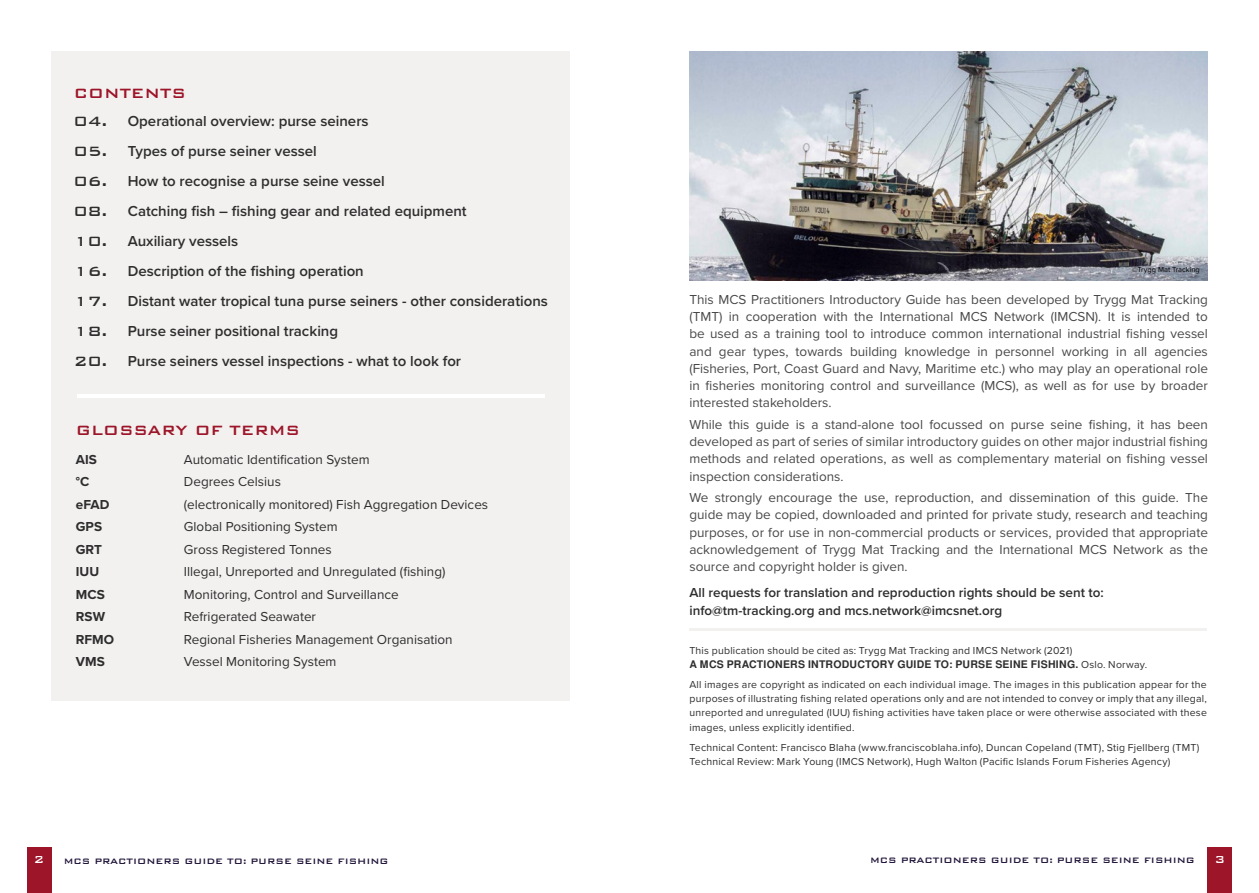
<style>
.page{position:relative;width:1259px;height:893px;background:#fff}
.page>*{position:absolute;margin:0;border:0;box-sizing:border-box;transform-origin:0 0}
.t1{font:500 18px "Bank Gothic BT";color:#9d1529}
.t2{font:600 15px "Proxima Nova";color:#2e2e2e}
.t3{font:13.5px/17.2px "Proxima Nova";color:#484848;text-align:justify}
.t4{font:13.5px "Proxima Nova";color:#2e2d2e}
.t5{font:600 13.5px/17.2px "Proxima Nova";color:#2e2d2e}
.t6{font:700 13.5px "Proxima Nova";color:#2e2d2e}
.t7{font:500 13.5px "Bank Gothic BT";color:#fff}
.t8{font:10.5px/14.1px "Proxima Nova";letter-spacing:.02em;color:#2e2e2e;text-align:justify}
.t9{font:500 10.5px "Bank Gothic BT";color:#21153a}
.t10{font:700 10.5px "Nimbus San L";letter-spacing:.02em;color:#2e2e2e}
.t11{font:7.5px "Proxima Nova";color:#000}
.s1{font-family:"Bank Gothic BT";font-weight:500;font-size:18px}
.s2{font-family:"Proxima Nova";font-weight:400}
</style>
<div class="page">
<hr style="left:689px;top:628px;width:518px;height:3px;background:#f2f1ef">
<div style="left:51px;top:51px;width:519px;height:650px;background:#f2f1ef"></div>
<hr style="left:77px;top:395px;width:468px;height:3px;background:#fff">
<div style="left:1208px;top:847px;width:24px;height:46px;background:#9d1529"></div>
<div style="left:27px;top:847px;width:24px;height:46px;background:#9d1529"></div>
<img style="left:690px;top:52px;width:517px;height:229px">
<h1 class="t1" style="left:74px;top:83px;width:114px">CONTENTS</h1>
<p class="t2" style="left:74px;top:110px;width:296px"><span class="s1">04.</span> Operational overview: purse seiners</p>
<p class="t2" style="left:74px;top:140px;width:245px"><span class="s1">05.</span> Types of purse seiner vessel</p>
<p class="t2" style="left:74px;top:170px;width:312px"><span class="s1">06.</span> How to recognise a purse seine vessel</p>
<p class="t2" style="left:74px;top:200px;width:394px"><span class="s1">08.</span> Catching fish – fishing gear and related equipment</p>
<p class="t2" style="left:74px;top:230px;width:166px"><span class="s1">10.</span> Auxiliary vessels</p>
<p class="t2" style="left:74px;top:260px;width:291px"><span class="s1">16.</span> Description of the fishing operation</p>
<p class="t2" style="left:74px;top:290px;width:475px"><span class="s1">17.</span> Distant water tropical tuna purse seiners - other considerations</p>
<p class="t2" style="left:74px;top:320px;width:266px"><span class="s1">18.</span> Purse seiner positional tracking</p>
<p class="t2" style="left:74px;top:350px;width:389px"><span class="s1">20.</span> Purse seiners vessel inspections - what to look for</p>
<h1 class="t1" style="left:76px;top:420px;width:226px">GLOSSARY OF TERMS</h1>
<p class="t6" style="left:76px;top:449px;width:23px">AIS</p>
<p class="t4" style="left:184px;top:449px;width:187px">Automatic Identification System</p>
<p class="t6" style="left:76px;top:471px;width:15px">°C</p>
<p class="t4" style="left:184px;top:471px;width:99px">Degrees Celsius</p>
<p class="t6" style="left:76px;top:494px;width:35px">eFAD</p>
<p class="t4" style="left:184px;top:494px;width:306px">(electronically monitored) Fish Aggregation Devices</p>
<p class="t6" style="left:76px;top:516px;width:28px">GPS</p>
<p class="t4" style="left:184px;top:516px;width:155px">Global Positioning System</p>
<p class="t6" style="left:76px;top:539px;width:28px">GRT</p>
<p class="t4" style="left:184px;top:539px;width:149px">Gross Registered Tonnes</p>
<p class="t6" style="left:76px;top:561px;width:25px">IUU</p>
<p class="t4" style="left:184px;top:561px;width:263px">Illegal, Unreported and Unregulated (fishing)</p>
<p class="t6" style="left:76px;top:584px;width:30px">MCS</p>
<p class="t4" style="left:184px;top:584px;width:216px">Monitoring, Control and Surveillance</p>
<p class="t6" style="left:76px;top:606px;width:31px">RSW</p>
<p class="t4" style="left:184px;top:606px;width:134px">Refrigerated Seawater</p>
<p class="t6" style="left:76px;top:629px;width:40px">RFMO</p>
<p class="t4" style="left:184px;top:629px;width:270px">Regional Fisheries Management Organisation</p>
<p class="t6" style="left:76px;top:651px;width:30px">VMS</p>
<p class="t4" style="left:184px;top:651px;width:154px">Vessel Monitoring System</p>
<p class="t11" style="left:1131px;top:264px;width:70px">©Trygg Mat Tracking</p>
<p class="t3" style="left:689px;top:290px;width:520px">This MCS Practitioners Introductory Guide has been developed by Trygg Mat Tracking (TMT) in cooperation with the International MCS Network (IMCSN). It is intended to be used as a training tool to introduce common international industrial fishing vessel and gear types, towards building knowledge in personnel working in all agencies (Fisheries, Port, Coast Guard and Navy, Maritime etc.) who may play an operational role in fisheries monitoring control and surveillance (MCS), as well as for use by broader interested stakeholders.</p>
<p class="t3" style="left:689px;top:415px;width:520px">While this guide is a stand-alone tool focussed on purse seine fishing, it has been developed as part of series of similar introductory guides on other major industrial fishing methods and related operations, as well as complementary material on fishing vessel inspection considerations.</p>
<p class="t3" style="left:689px;top:488px;width:520px">We strongly encourage the use, reproduction, and dissemination of this guide. The guide may be copied, downloaded and printed for private study, research and teaching purposes, or for use in non-commercial products or services, provided that appropriate acknowledgement of Trygg Mat Tracking and the International MCS Network as the source and copyright holder is given.</p>
<p class="t5" style="left:689px;top:584px;width:416px">All requests for translation and reproduction rights should be sent to: info@tm-tracking.org and mcs.network@imcsnet.org</p>
<p class="t8" style="left:689px;top:643px;width:384px">This publication should be cited as: Trygg Mat Tracking and IMCS Network (2021)</p>
<p class="t10" style="left:689px;top:658px;width:459px">A MCS PRACTIONERS INTRODUCTORY GUIDE TO: PURSE SEINE FISHING. <span class="s2">Oslo. Norway.</span></p>
<p class="t8" style="left:689px;top:677px;width:519px">All images are copyright as indicated on each individual image. The images in this publication appear for the purposes of illustrating fishing related operations only and are not intended to convey or imply that any illegal, unreported and unregulated (IUU) fishing activities have taken place or were otherwise associated with these images, unless explicitly identified.</p>
<p class="t8" style="left:689px;top:739px;width:511px">Technical Content: Francisco Blaha (www.franciscoblaha.info), Duncan Copeland (TMT), Stig Fjellberg (TMT)<br>Technical Review: Mark Young (IMCS Network), Hugh Walton (Pacific Islands Forum Fisheries Agency)</p>
<p class="t7" style="left:34px;top:852px;width:12px">2</p>
<p class="t9" style="left:64px;top:856px;width:326px">MCS PRACTIONERS GUIDE TO: PURSE SEINE FISHING</p>
<p class="t9" style="left:870px;top:855px;width:326px">MCS PRACTIONERS GUIDE TO: PURSE SEINE FISHING</p>
<p class="t7" style="left:1214px;top:852px;width:12px">3</p>
</div>
